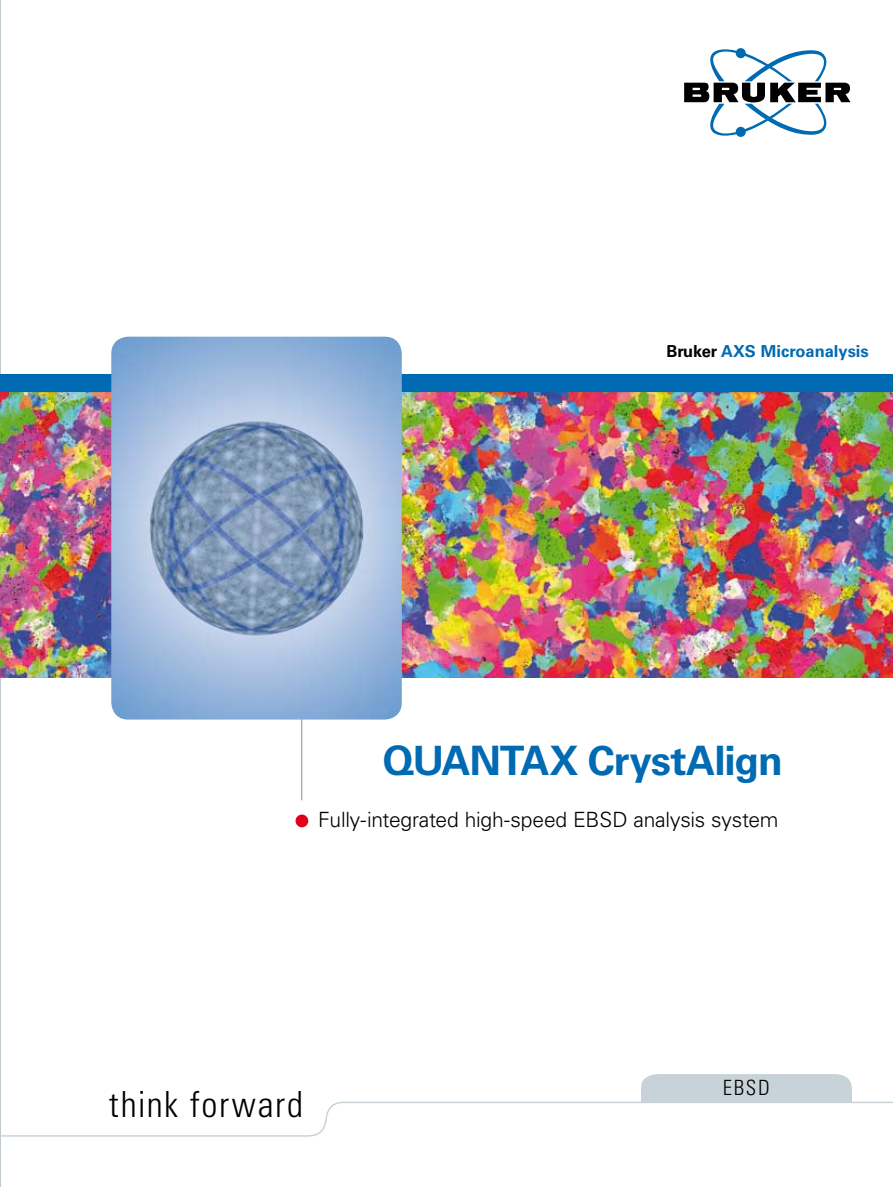
<style>
.page{position:relative;width:893px;height:1187px;background:#fff}
.page>*{position:absolute;margin:0;border:0;box-sizing:border-box;transform-origin:0 0}
.t1{font:700 40.5px "Univers LT Std";letter-spacing:-.03em;color:#006ab2}
.t2{font:300 condensed 36px "Univers LT Std";letter-spacing:.045em;color:#000}
.t3{font:300 21px "Univers LT Std";letter-spacing:-.01em;color:#000}
.t4{font:300 condensed 21px "Univers LT Std";color:#000}
.t5{font:700 16.5px "Univers LT Std";color:#006ab2}
.s1{color:#000}
</style>
<div class="page">
<hr style="left:0;top:0;width:1px;height:1186px;background:#82939b">
<img style="left:0;top:392px;width:893px;height:285px">
<hr style="left:301px;top:587px;width:1px;height:213px;background:#82939b">
<div style="left:296px;top:814px;width:12px;height:13px;background:#e2001a;border-radius:50%"></div>
<svg style="left:0;top:1073px;width:893px;height:64px"></svg>
<div style="left:0;top:374px;width:893px;height:18px;background:#006ab2"></div>
<svg style="left:684px;top:48px;width:166px;height:89px"></svg>
<img style="left:111px;top:336px;width:291px;height:383px">
<p class="t5" style="left:666px;top:342px;width:204px"><span class="s1">Bruker</span> AXS Microanalysis</p>
<h1 class="t1" style="left:383px;top:737px;width:402px">QUANTAX CrystAlign</h1>
<p class="t3" style="left:318px;top:807px;width:462px">Fully-integrated high-speed EBSD analysis system</p>
<h2 class="t2" style="left:109px;top:1082px;width:196px">think forward</h2>
<p class="t4" style="left:723px;top:1075px;width:49px">EBSD</p>
</div>
